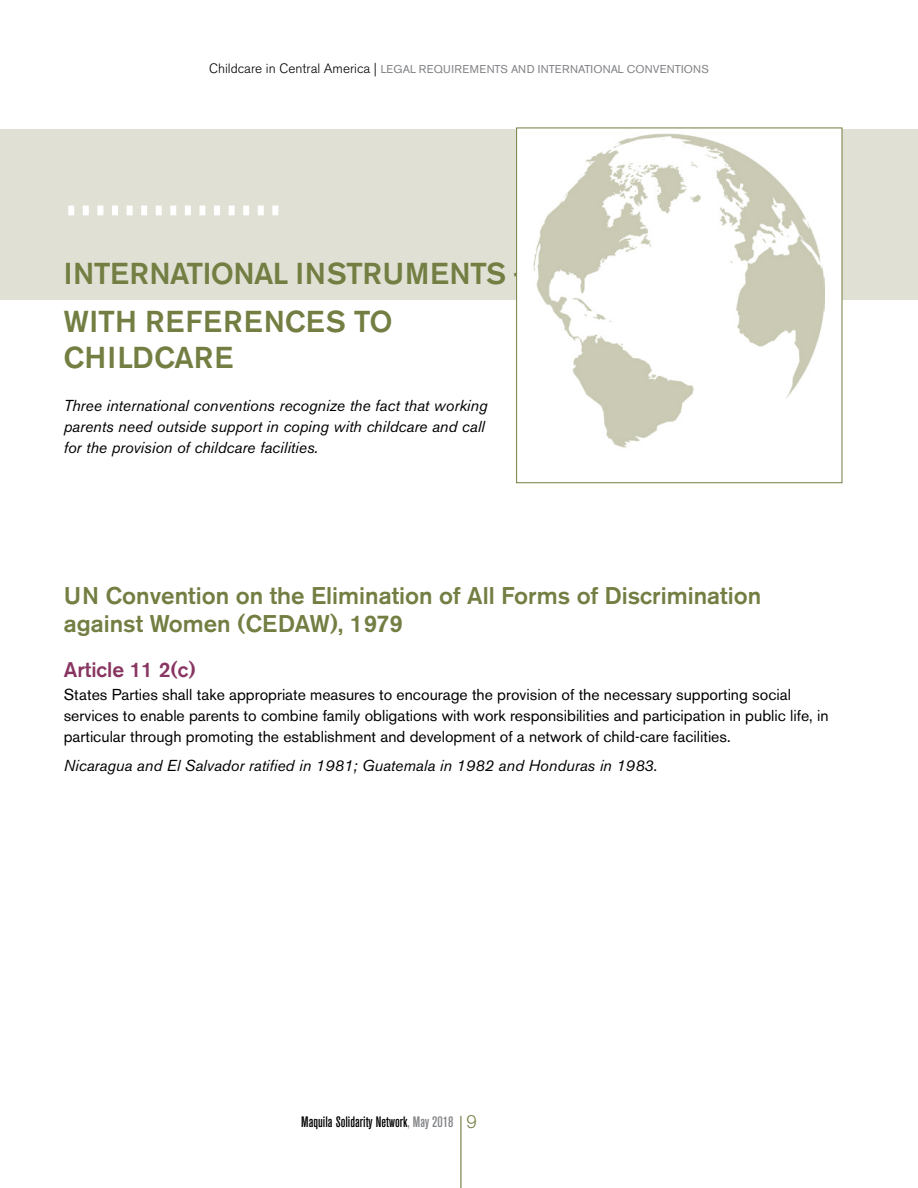
<style>
.page{position:relative;width:918px;height:1188px;background:#fff}
.page>*{position:absolute;margin:0;border:0;box-sizing:border-box;transform-origin:0 0}
.head_1{font:500 30px "Akzidenz Grotesk BE";letter-spacing:-.02em;color:#727e42}
.head_1-2{font:500 30px/36px "Akzidenz Grotesk BE";letter-spacing:.02em;color:#727e42}
.head_2{font:500 24px/28.8px "Akzidenz Grotesk BE";color:#727e42}
.head_3{font:500 21px "Akzidenz Grotesk BE";color:#893561}
.body_before_bullet{font:15.75px/21px "Akzidenz Grotesk BE";color:#000}
.body{font:italic 15.75px/21px "Akzidenz Grotesk BE";color:#000}
.t1{font:500 condensed 15px "Akzidenz Grotesk BE";color:#000}
.t2{font:11.25px "Akzidenz Grotesk BE";letter-spacing:.02em;color:#808285}
.s1{font-weight:300;font-size:13.5px;color:#000}
.s2{color:#808285}
.s3{font-weight:300;font-stretch:normal;font-size:18px;color:#727e42}
</style>
<div class="page">
<hr style="left:460px;top:1116px;width:1px;height:72px;background:#727e42">
<div style="left:0;top:129px;width:918px;height:170px;background:#e1e0d4"></div>
<div style="left:517px;top:128px;width:325px;height:355px;background:#fff"></div>
<img style="left:533px;top:133px;width:292px;height:315px">
<div style="left:516px;top:128px;width:326px;height:355px;border:1px solid #727e42"></div>
<div style="left:272px;top:206px;width:6px;height:9px;background:#fff"></div>
<div style="left:258px;top:206px;width:6px;height:9px;background:#fff"></div>
<div style="left:243px;top:206px;width:6px;height:9px;background:#fff"></div>
<div style="left:229px;top:206px;width:6px;height:9px;background:#fff"></div>
<div style="left:214px;top:206px;width:6px;height:9px;background:#fff"></div>
<div style="left:199px;top:206px;width:6px;height:9px;background:#fff"></div>
<div style="left:185px;top:206px;width:6px;height:9px;background:#fff"></div>
<div style="left:170px;top:206px;width:6px;height:9px;background:#fff"></div>
<div style="left:156px;top:206px;width:6px;height:9px;background:#fff"></div>
<div style="left:141px;top:206px;width:6px;height:9px;background:#fff"></div>
<div style="left:127px;top:206px;width:6px;height:9px;background:#fff"></div>
<div style="left:112px;top:206px;width:6px;height:9px;background:#fff"></div>
<div style="left:97px;top:206px;width:6px;height:9px;background:#fff"></div>
<div style="left:83px;top:206px;width:6px;height:9px;background:#fff"></div>
<div style="left:68px;top:206px;width:6px;height:9px;background:#fff"></div>
<p class="t2" style="left:209px;top:62px;width:501px"><span class="s1">Childcare in Central America |</span> LEGAL REQUIREMENTS AND INTERNATIONAL CONVENTIONS</p>
<p class="head_1" style="left:64px;top:255px;width:468px">INTERNATIONAL INSTRUMENTS –</p>
<p class="head_1-2" style="left:64px;top:304px;width:330px">WITH REFERENCES TO<br>CHILDCARE</p>
<p class="body" style="left:64px;top:395px;width:425px">Three international conventions recognize the fact that working parents need outside support in coping with childcare and call for the provision of childcare facilities.</p>
<p class="head_2" style="left:64px;top:581px;width:699px">UN Convention on the Elimination of All Forms of Discrimination against Women (CEDAW), 1979</p>
<p class="head_3" style="left:64px;top:657px;width:134px">Article 11 2(c)</p>
<p class="body_before_bullet" style="left:64px;top:684px;width:766px">States Parties shall take appropriate measures to encourage the provision of the necessary supporting social services to enable parents to combine family obligations with work responsibilities and participation in public life, in particular through promoting the establishment and development of a network of child-care facilities.</p>
<p class="body" style="left:64px;top:755px;width:595px">Nicaragua and El Salvador ratified in 1981; Guatemala in 1982 and Honduras in 1983.</p>
<p class="t1" style="left:301px;top:1114px;width:177px">Maquila Solidarity Network<span class="s2">, May 2018</span> <span class="s3">9</span></p>
</div>
